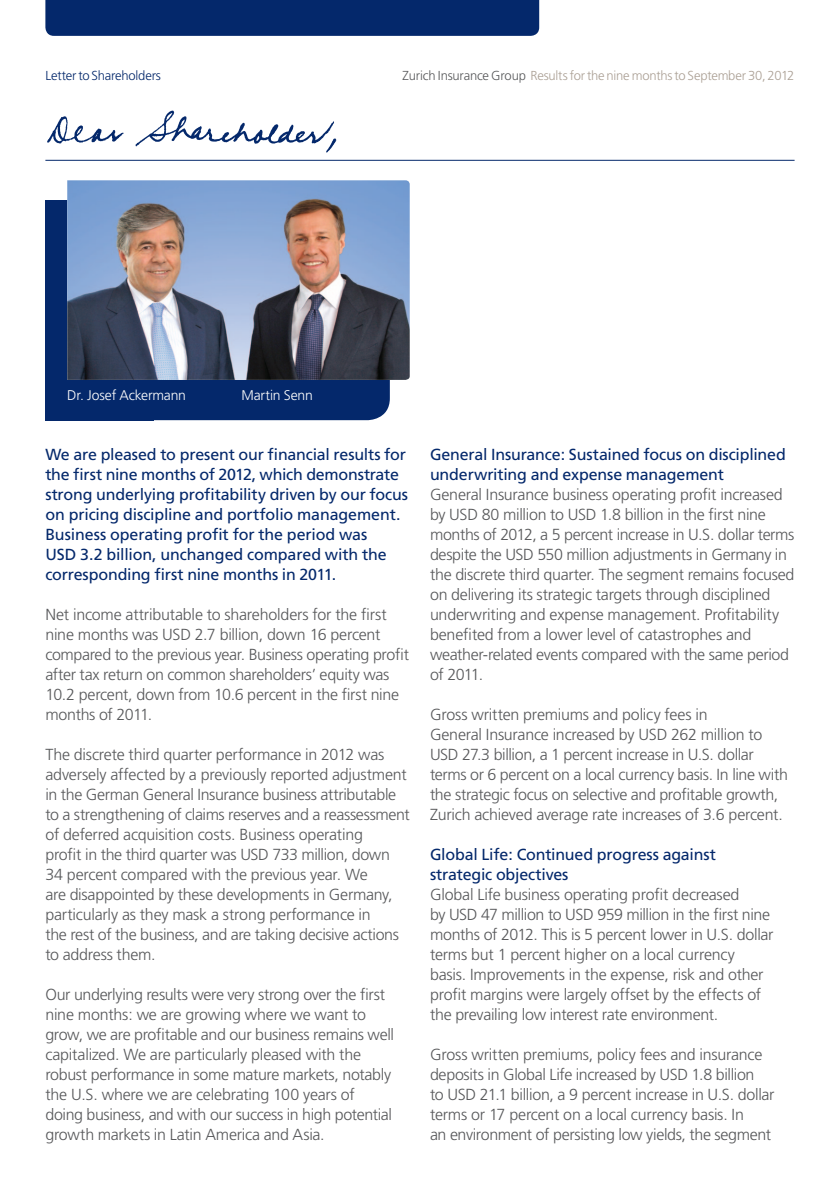
<style>
.page{position:relative;width:840px;height:1191px;background:#fff}
.page>*{position:absolute;margin:0;border:0;box-sizing:border-box;transform-origin:0 0}
._05_Body_copy{font:300 16px/20px "Frutiger";letter-spacing:-.02em;color:#57585a}
._03_Subheading_blue{font:16px/20px "Frutiger";letter-spacing:-.01em;color:#04286b}
._02_Caption{font:300 14px "Frutiger";letter-spacing:-.015em;color:#fff}
._00_Footer_LHP_2{font:300 13px "Frutiger";letter-spacing:-.015em;color:#aba095}
._00_Footer_LHP{font:300 13px "Frutiger";letter-spacing:-.015em;color:#04286b}
.s1{color:#57585a}
</style>
<div class="page">
<img style="left:45px;top:110px;width:309px;height:50px">
<div style="left:45px;top:200px;width:344px;height:220px;background:#04286b;border-radius:22px"></div>
<div style="left:45px;top:200px;width:108px;height:220px;background:#04286b"></div>
<img style="left:67px;top:180px;width:342px;height:200px">
<div style="left:45px;top:0;width:494px;height:36px;background:#04286b"></div>
<hr style="left:45px;top:160px;width:749px;height:1px;background:#04286b">
<p class="_00_Footer_LHP" style="left:45px;top:68px;width:117px">Letter to Shareholders</p>
<p class="_00_Footer_LHP_2" style="left:402px;top:68px;width:393px"><span class="s1">Zurich Insurance Group</span> Results for the nine months to September 30, 2012</p>
<p class="_02_Caption" style="left:67px;top:387px;width:120px">Dr. Josef Ackermann</p>
<p class="_02_Caption" style="left:241px;top:387px;width:73px">Martin Senn</p>
<p class="_03_Subheading_blue" style="left:45px;top:445px;width:364px">We are pleased to present our financial results for the first nine months of 2012, which demonstrate strong underlying profitability driven by our focus on pricing discipline and portfolio management.<br>Business operating profit for the period was<br>USD 3.2 billion, unchanged compared with the corresponding first nine months in 2011.</p>
<p class="_05_Body_copy" style="left:45px;top:605px;width:365px">Net income attributable to shareholders for the first nine months was USD 2.7 billion, down 16 percent compared to the previous year. Business operating profit after tax return on common shareholders’ equity was 10.2 percent, down from 10.6 percent in the first nine months of 2011.</p>
<p class="_05_Body_copy" style="left:45px;top:745px;width:366px">The discrete third quarter performance in 2012 was adversely affected by a previously reported adjustment in the German General Insurance business attributable to a strengthening of claims reserves and a reassessment of deferred acquisition costs. Business operating<br>profit in the third quarter was USD 733 million, down 34 percent compared with the previous year. We<br>are disappointed by these developments in Germany, particularly as they mask a strong performance in<br>the rest of the business, and are taking decisive actions to address them.</p>
<p class="_05_Body_copy" style="left:45px;top:985px;width:350px">Our underlying results were very strong over the first nine months: we are growing where we want to grow, we are profitable and our business remains well capitalized. We are particularly pleased with the robust performance in some mature markets, notably the U.S. where we are celebrating 100 years of doing business, and with our success in high potential growth markets in Latin America and Asia.</p>
<p class="_03_Subheading_blue" style="left:430px;top:445px;width:357px">General Insurance: Sustained focus on disciplined underwriting and expense management</p>
<p class="_05_Body_copy" style="left:430px;top:485px;width:366px">General Insurance business operating profit increased by USD 80 million to USD 1.8 billion in the first nine months of 2012, a 5 percent increase in U.S. dollar terms despite the USD 550 million adjustments in Germany in the discrete third quarter. The segment remains focused on delivering its strategic targets through disciplined underwriting and expense management. Profitability benefited from a lower level of catastrophes and weather-related events compared with the same period of 2011.</p>
<p class="_05_Body_copy" style="left:430px;top:705px;width:359px">Gross written premiums and policy fees in<br>General Insurance increased by USD 262 million to USD 27.3 billion, a 1 percent increase in U.S. dollar terms or 6 percent on a local currency basis. In line with the strategic focus on selective and profitable growth, Zurich achieved average rate increases of 3.6 percent.</p>
<p class="_03_Subheading_blue" style="left:430px;top:845px;width:287px">Global Life: Continued progress against strategic objectives</p>
<p class="_05_Body_copy" style="left:430px;top:885px;width:345px">Global Life business operating profit decreased<br>by USD 47 million to USD 959 million in the first nine months of 2012. This is 5 percent lower in U.S. dollar terms but 1 percent higher on a local currency basis. Improvements in the expense, risk and other profit margins were largely offset by the effects of the prevailing low interest rate environment.</p>
<p class="_05_Body_copy" style="left:430px;top:1045px;width:346px">Gross written premiums, policy fees and insurance deposits in Global Life increased by USD 1.8 billion<br>to USD 21.1 billion, a 9 percent increase in U.S. dollar terms or 17 percent on a local currency basis. In<br>an environment of persisting low yields, the segment</p>
</div>
